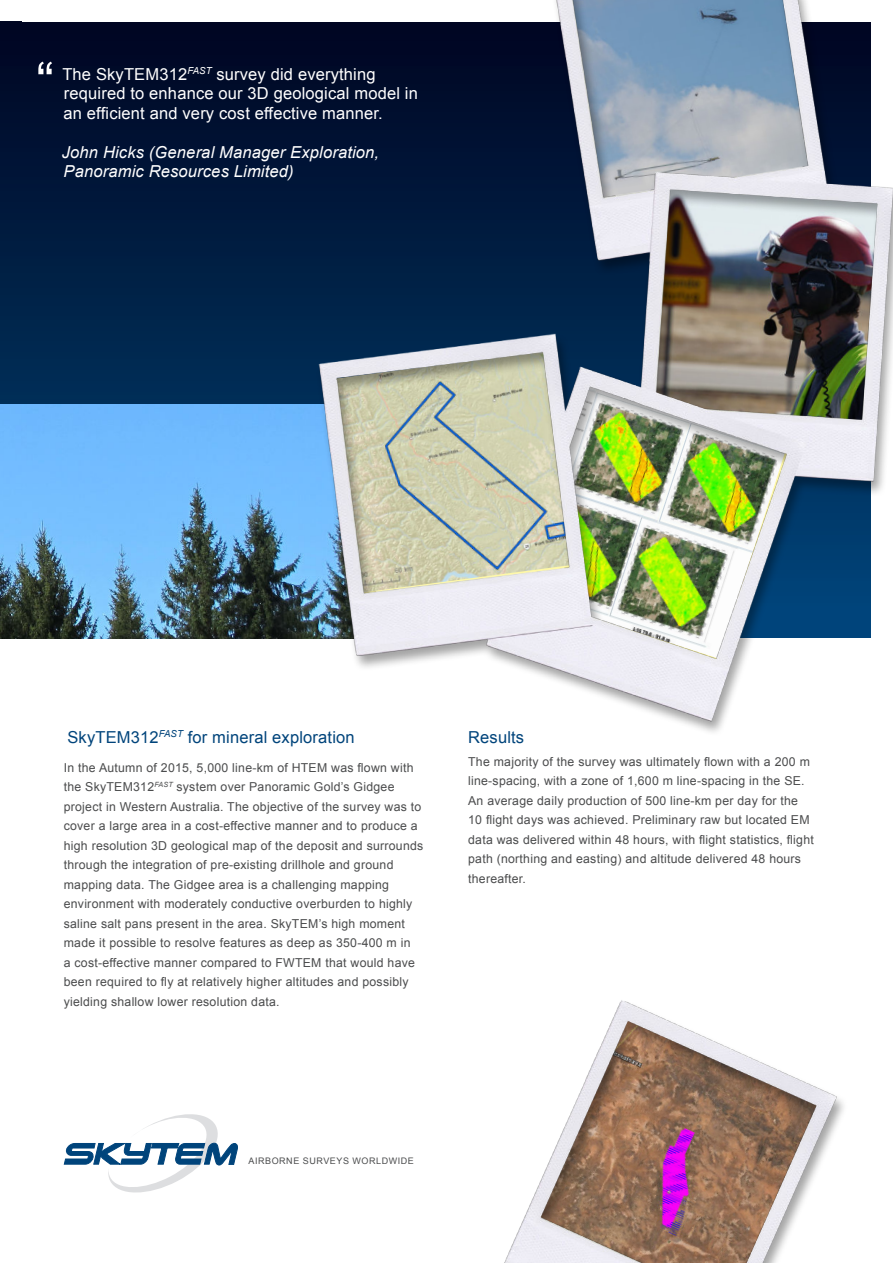
<style>
.page{position:relative;width:893px;height:1263px;background:#fff}
.page>*{position:absolute;margin:0;border:0;box-sizing:border-box;transform-origin:0 0}
.t1{font:54px "Arial";color:#fff}
.t2{font:16.5px/19.5px "Arial";letter-spacing:.01em;color:#fff}
.t3{font:italic 16.5px/19.5px "Arial";letter-spacing:.01em;color:#fff}
.t4{font:16.5px "Arial";letter-spacing:.01em;color:#00447b}
.t5{font:12.3px/19.5px "Arial";letter-spacing:.02em;color:#4b4c4d}
.t6{font:9px "Arial";letter-spacing:.06em;color:#4b4c4d}
</style>
<div class="page">
<svg style="left:0;top:21px;width:21px;height:383px"></svg>
<svg style="left:1px;top:22px;width:306px;height:382px;background:#00193c"></svg>
<img style="left:0;top:404px;width:307px;height:234px">
<svg style="left:64px;top:1114px;width:174px;height:78px"></svg>
<img style="left:504px;top:1000px;width:340px;height:263px">
<img style="left:307px;top:0;width:586px;height:732px">
<h1 class="t1" style="left:36px;top:62px;width:19px">“</h1>
<h2 class="t2" style="left:62px;top:65px;width:357px">The SkyTEM312<sup>FAST</sup> survey did everything required to enhance our 3D geological model in an efficient and very cost effective manner.</h2>
<h2 class="t3" style="left:62px;top:144px;width:319px">John Hicks (General Manager Exploration,<br>Panoramic Resources Limited)</h2>
<h2 class="t4" style="left:67px;top:730px;width:289px">SkyTEM312<sup>FAST</sup> for mineral exploration</h2>
<p class="t5" style="left:64px;top:758px;width:361px">In the Autumn of 2015, 5,000 line-km of HTEM was flown with the SkyTEM312<sup>FAST</sup> system over Panoramic Gold’s Gidgee project in Western Australia. The objective of the survey was to cover a large area in a cost-effective manner and to produce a high resolution 3D geological map of the deposit and surrounds through the integration of pre-existing drillhole and ground mapping data. The Gidgee area is a challenging mapping environment with moderately conductive overburden to highly saline salt pans present in the area. SkyTEM’s high moment made it possible to resolve features as deep as 350-400 m in<br>a cost-effective manner compared to FWTEM that would have been required to fly at relatively higher altitudes and possibly yielding shallow lower resolution data.</p>
<h2 class="t4" style="left:468px;top:726px;width:58px">Results</h2>
<p class="t5" style="left:468px;top:752px;width:347px">The majority of the survey was ultimately flown with a 200 m line-spacing, with a zone of 1,600 m line-spacing in the SE.<br>An average daily production of 500 line-km per day for the 10 flight days was achieved. Preliminary raw but located EM data was delivered within 48 hours, with flight statistics, flight path (northing and easting) and altitude delivered 48 hours thereafter.</p>
<p class="t6" style="left:249px;top:1157px;width:167px">AIRBORNE SURVEYS WORLDWIDE</p>
</div>
